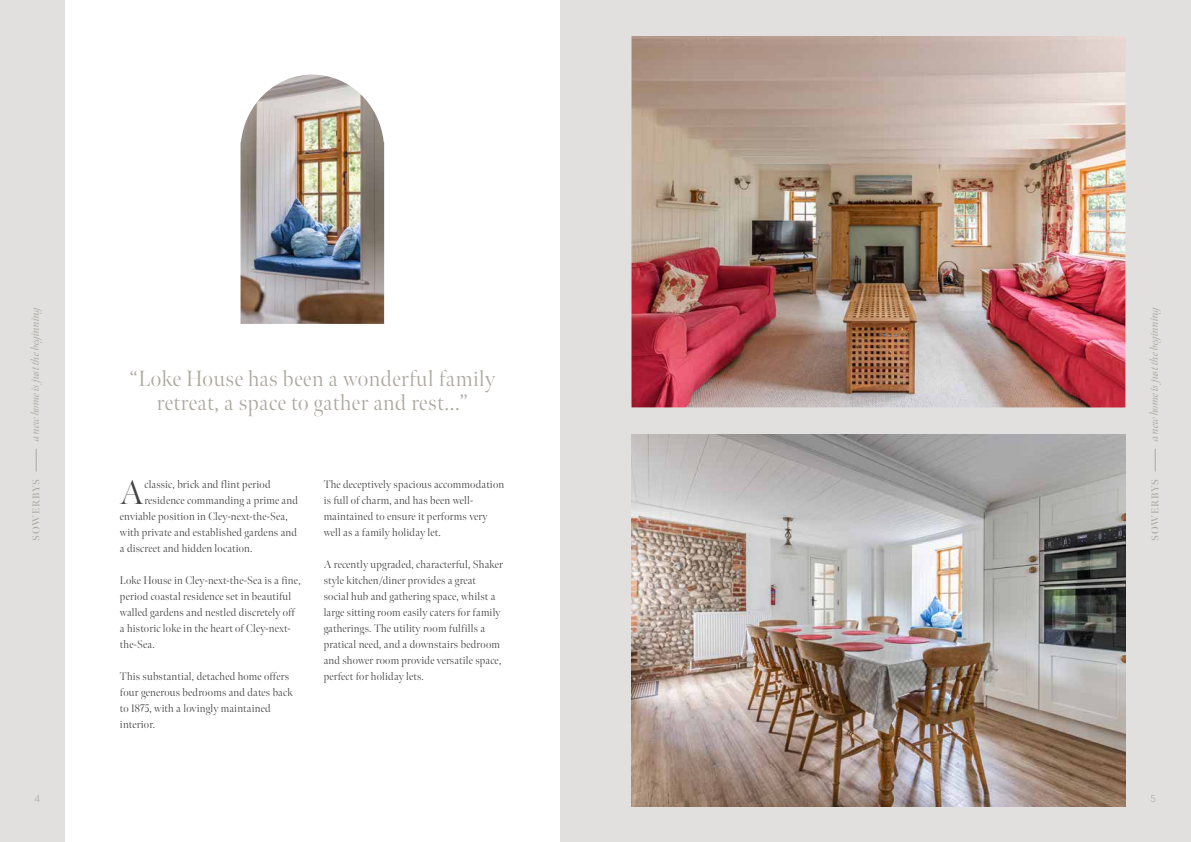
<style>
.page{position:relative;width:1191px;height:842px;background:#fff}
.page>*{position:absolute;margin:0;border:0;box-sizing:border-box;transform-origin:0 0}
.t1{font:300 34px "Meno Banner";color:#434141}
.t2{font:300 22px/24px "Meno Banner";letter-spacing:.025em;color:#ada8a0;text-align:center}
.t3{font:300 11px/16px "Meno Banner";letter-spacing:.02em;color:#434141}
.t4{font:italic 11px "Meno Banner";letter-spacing:-.01em;color:#ada8a0}
.t5{font:600 10px "Meno Banner";letter-spacing:.08em;color:#ada8a0}
.t6{font:300 10px "Quasimoda";color:#ada8a0}
</style>
<div class="page">
<div style="left:0;top:0;width:595px;height:842px;background:#e2e0df"></div>
<div style="left:595px;top:0;width:596px;height:842px;background:#e2e0df"></div>
<svg style="left:36px;top:449px;width:1px;height:22px"></svg>
<svg style="left:1155px;top:449px;width:1px;height:22px"></svg>
<div style="left:65px;top:0;width:494px;height:842px;background:#fff"></div>
<img style="left:240px;top:75px;width:144px;height:249px">
<img style="left:631px;top:435px;width:494px;height:371px">
<img style="left:631px;top:36px;width:494px;height:371px">
<p class="t4" style="left:29px;top:441px;width:138px;rotate:-90deg">a new home is just the beginning</p>
<p class="t4" style="left:1147px;top:441px;width:138px;rotate:-90deg">a new home is just the beginning</p>
<h1 class="t1" style="left:120px;top:472px;width:25px">A</h1>
<p class="t3" style="left:144px;top:477px;width:128px">classic, brick and flint period</p>
<h2 class="t2" style="left:129px;top:367px;width:367px">“Loke House has been a wonderful family retreat, a space to gather and rest...”</h2>
<p class="t5" style="left:30px;top:541px;width:63px;rotate:-90deg">SOWERBYS</p>
<p class="t5" style="left:1149px;top:541px;width:63px;rotate:-90deg">SOWERBYS</p>
<p class="t3" style="left:324px;top:477px;width:182px">The deceptively spacious accommodation is full of charm, and has been well&shy;maintained to ensure it performs very well as a family holiday let.</p>
<p class="t3" style="left:324px;top:557px;width:181px">A recently upgraded, characterful, Shaker style kitchen/diner provides a great social hub and gathering space, whilst a large sitting room easily caters for family gatherings. The utility room fulfills a pratical need, and a downstairs bedroom and shower room provide versatile space, perfect for holiday lets.</p>
<p class="t3" style="left:144px;top:493px;width:155px">residence commanding a prime and</p>
<p class="t3" style="left:120px;top:509px;width:169px">enviable position in Cley-next-the-Sea,</p>
<p class="t3" style="left:120px;top:525px;width:179px">with private and established gardens and</p>
<p class="t3" style="left:120px;top:541px;width:134px">a discreet and hidden location.</p>
<p class="t3" style="left:120px;top:573px;width:182px">Loke House in Cley-next-the-Sea is a fine, period coastal residence set in beautiful walled gardens and nestled discretely off a historic loke in the heart of Cley-next&shy;the-Sea.</p>
<p class="t3" style="left:120px;top:669px;width:174px">This substantial, detached home offers four generous bedrooms and dates back to 1875, with a lovingly maintained interior.</p>
<p class="t6" style="left:35px;top:791px;width:7px">4</p>
<p class="t6" style="left:1150px;top:791px;width:7px">5</p>
</div>
